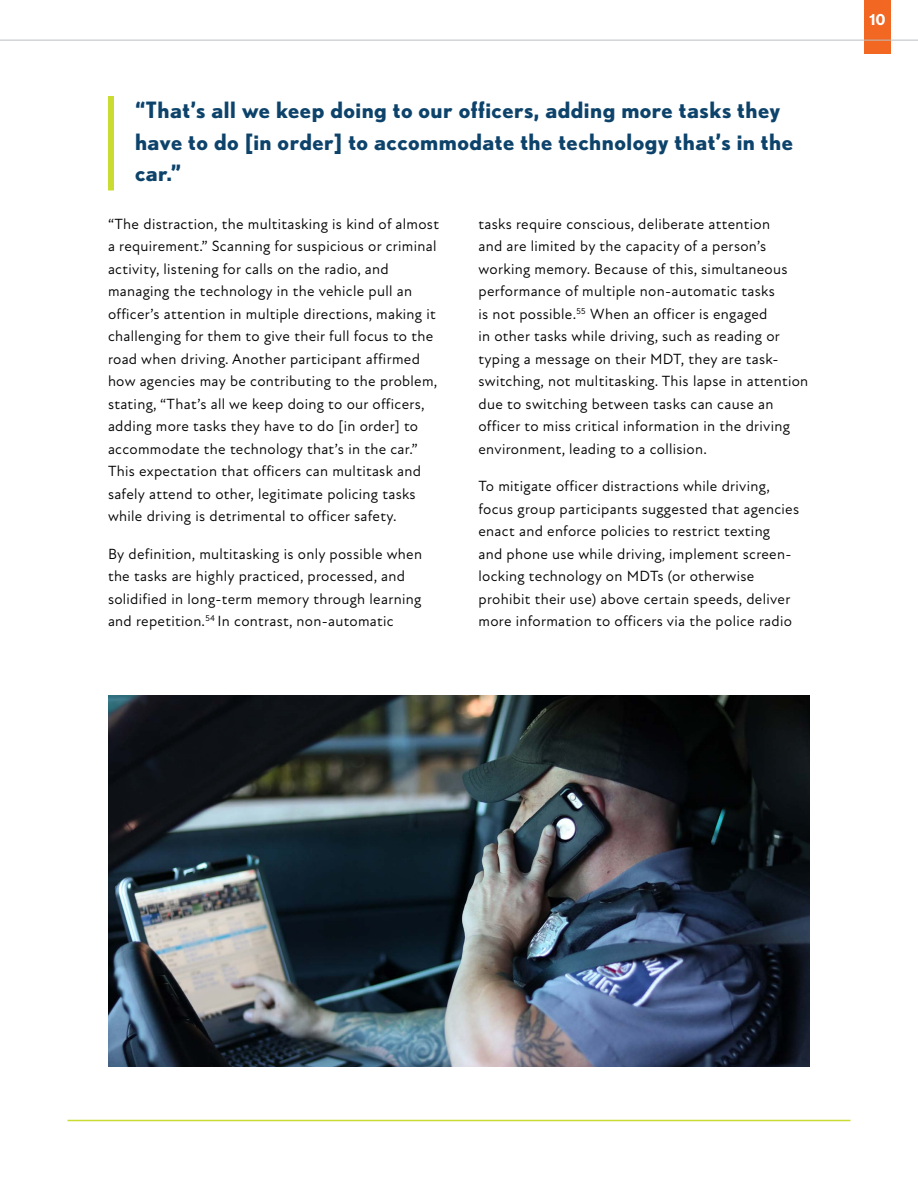
<style>
.page{position:relative;width:918px;height:1188px;background:#fff}
.page>*{position:absolute;margin:0;border:0;box-sizing:border-box;transform-origin:0 0}
.t1{font:700 22.5px/31.5px "Nobel";letter-spacing:.02em;color:#0d436b}
.t2{font:15px/22.5px "New Atten";letter-spacing:.02em;color:#000}
.t3{font:700 15px "Nobel";color:#fff}
</style>
<div class="page">
<div style="left:864px;top:0;width:27px;height:54px;background:#f26722"></div>
<hr style="left:0;top:40px;width:918px;height:1px;background:#bcbec0">
<hr style="left:68px;top:1120px;width:782px;height:1px;background:#cadb31">
<img style="left:108px;top:695px;width:702px;height:371px">
<div style="left:108px;top:96px;width:6px;height:94px;background:#cadb31"></div>
<h1 class="t1" style="left:135px;top:94px;width:660px">“That’s all we keep doing to our officers, adding more tasks they have to do [in order] to accommodate the technology that’s in the car.”</h1>
<p class="t2" style="left:108px;top:213px;width:333px">“The distraction, the multitasking is kind of almost a requirement.” Scanning for suspicious or criminal activity, listening for calls on the radio, and managing the technology in the vehicle pull an officer’s attention in multiple directions, making it challenging for them to give their full focus to the road when driving. Another participant affirmed how agencies may be contributing to the problem, stating, “That’s all we keep doing to our officers, adding more tasks they have to do [in order] to accommodate the technology that’s in the car.” This expectation that officers can multitask and safely attend to other, legitimate policing tasks while driving is detrimental to officer safety.</p>
<p class="t2" style="left:108px;top:543px;width:316px">By definition, multitasking is only possible when the tasks are highly practiced, processed, and solidified in long-term memory through learning and repetition.<sup>54</sup> In contrast, non-automatic</p>
<p class="t2" style="left:478px;top:213px;width:331px">tasks require conscious, deliberate attention<br>and are limited by the capacity of a person’s working memory. Because of this, simultaneous performance of multiple non-automatic tasks<br>is not possible.<sup>55</sup> When an officer is engaged<br>in other tasks while driving, such as reading or typing a message on their MDT, they are task&shy;switching, not multitasking. This lapse in attention due to switching between tasks can cause an officer to miss critical information in the driving environment, leading to a collision.</p>
<p class="t2" style="left:478px;top:475px;width:322px">To mitigate officer distractions while driving, focus group participants suggested that agencies enact and enforce policies to restrict texting<br>and phone use while driving, implement screen&shy;locking technology on MDTs (or otherwise prohibit their use) above certain speeds, deliver more information to officers via the police radio</p>
<p class="t3" style="left:869px;top:11px;width:18px">10</p>
</div>
